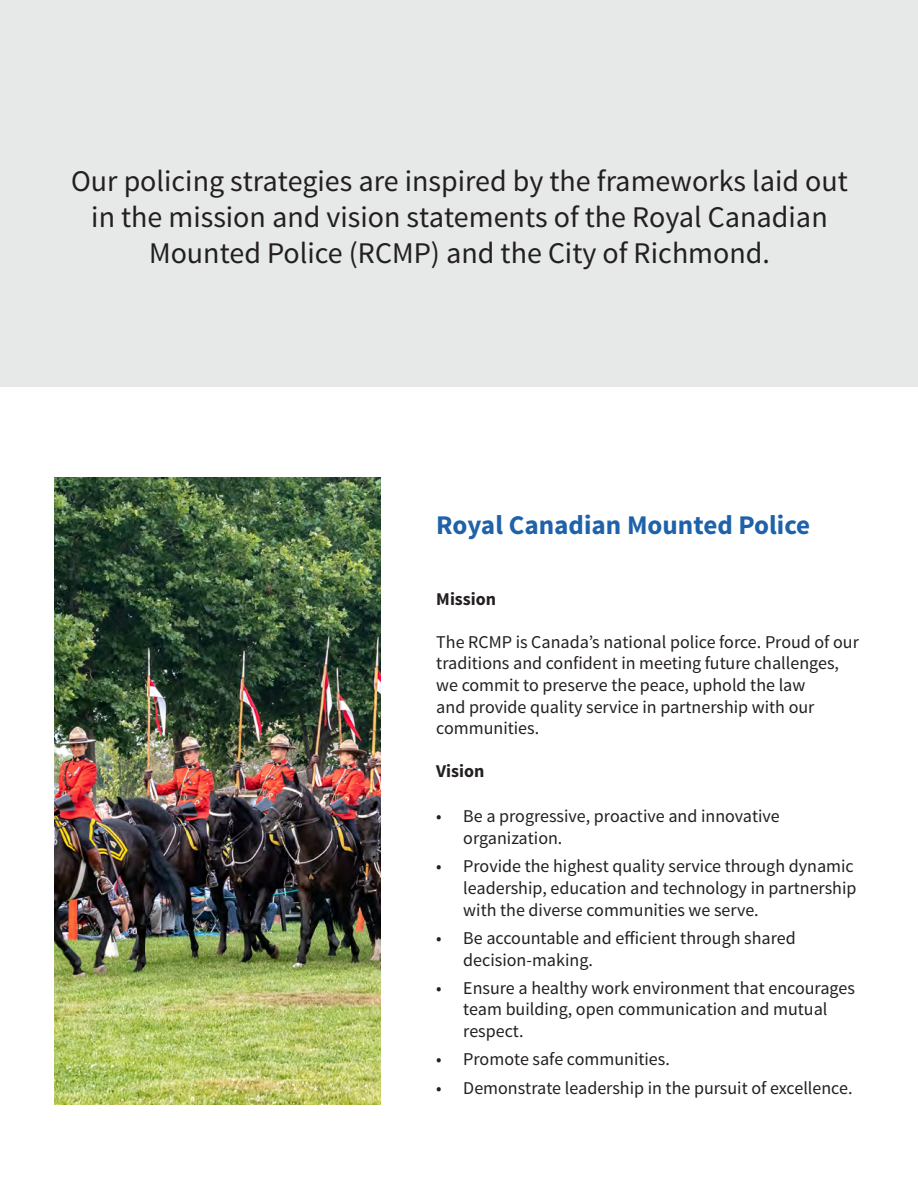
<style>
.page{position:relative;width:918px;height:1188px;background:#fff}
.page>*{position:absolute;margin:0;border:0;box-sizing:border-box;transform-origin:0 0}
.t1{font:30px/36px "Source Sans Pro";color:#231f20;text-align:center}
.t2{font:700 27px "Source Sans Pro";color:#1f62a9}
.t3{font:18px/21.6px "Source Sans Pro";color:#231f20}
.t4{font:700 18px "Source Sans Pro";color:#231f20}
</style>
<div class="page">
<div style="left:0;top:0;width:918px;height:387px;background:#e6e9e8"></div>
<img style="left:54px;top:477px;width:326px;height:628px">
<p class="t1" style="left:71px;top:164px;width:778px">Our policing strategies are inspired by the frameworks laid out in the mission and vision statements of the Royal Canadian<br>Mounted Police (RCMP) and the City of Richmond.</p>
<p class="t2" style="left:436px;top:507px;width:375px">Royal Canadian Mounted Police</p>
<p class="t4" style="left:436px;top:587px;width:61px">Mission</p>
<p class="t3" style="left:436px;top:631px;width:424px">The RCMP is Canada’s national police force. Proud of our traditions and confident in meeting future challenges, we commit to preserve the peace, uphold the law<br>and provide quality service in partnership with our communities.</p>
<p class="t4" style="left:436px;top:760px;width:50px">Vision</p>
<p class="t3" style="left:463px;top:806px;width:318px;text-indent:-27px">• Be a progressive, proactive and innovative organization.</p>
<p class="t3" style="left:463px;top:856px;width:395px;text-indent:-27px">• Provide the highest quality service through dynamic leadership, education and technology in partnership with the diverse communities we serve.</p>
<p class="t3" style="left:463px;top:927px;width:334px;text-indent:-27px">• Be accountable and efficient through shared decision-making.</p>
<p class="t3" style="left:463px;top:977px;width:393px;text-indent:-27px">• Ensure a healthy work environment that encourages team building, open communication and mutual respect.</p>
<p class="t3" style="left:436px;top:1049px;width:235px">• Promote safe communities.</p>
<p class="t3" style="left:436px;top:1077px;width:418px">• Demonstrate leadership in the pursuit of excellence.</p>
</div>
